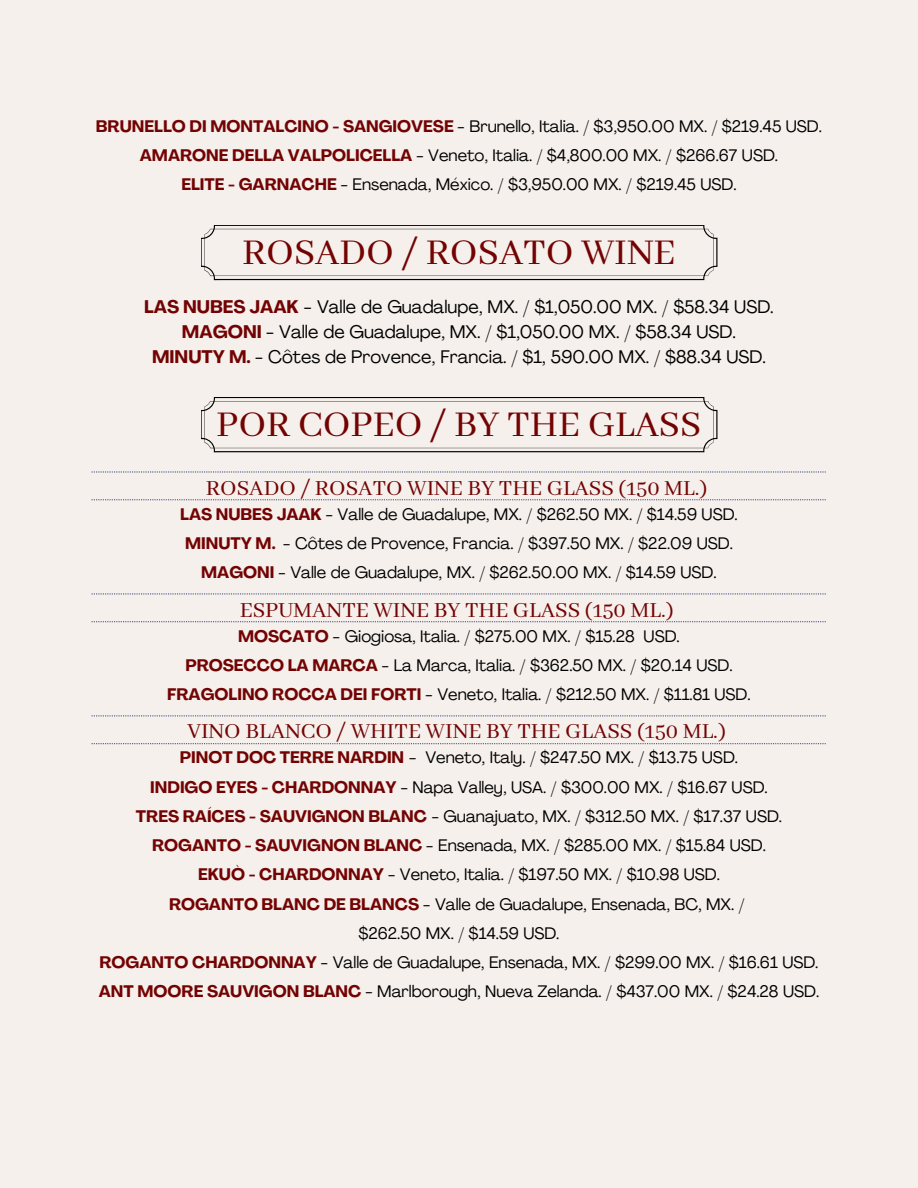
<style>
.page{position:relative;width:918px;height:1188px;background:#f5f0ec}
.page>*{position:absolute;margin:0;border:0;box-sizing:border-box;transform-origin:0 0}
.t1{font:40.5px "Abhaya Libre";color:#730303}
.t2{font:24px "Abhaya Libre";color:#730303}
.t3{font:18px/24.8px "Agrandir";color:#000;text-align:center}
.t4{font:16.5px/29.2px "Agrandir";color:#000;text-align:center}
.s1{font-weight:700;color:#730303}
</style>
<div class="page">
<svg style="left:201px;top:225px;width:516px;height:55px"></svg>
<svg style="left:201px;top:397px;width:516px;height:55px"></svg>
<svg style="left:92px;top:471px;width:734px;height:2px"></svg>
<svg style="left:92px;top:499px;width:734px;height:1px"></svg>
<svg style="left:92px;top:593px;width:734px;height:1px"></svg>
<svg style="left:92px;top:621px;width:734px;height:1px"></svg>
<svg style="left:92px;top:715px;width:734px;height:1px"></svg>
<svg style="left:92px;top:743px;width:734px;height:1px"></svg>
<p class="t4" style="left:96px;top:113px;width:728px"><span class="s1">BRUNELLO DI MONTALCINO - SANGIOVESE</span> - Brunello, Italia. / $3,950.00 MX. / $219.45 USD.<br><span class="s1">AMARONE DELLA VALPOLICELLA</span> - Veneto, Italia. / $4,800.00 MX. / $266.67 USD.<br><span class="s1">ELITE - GARNACHE</span> - Ensenada, México. / $3,950.00 MX. / $219.45 USD.</p>
<h1 class="t1" style="left:242px;top:230px;width:435px">ROSADO / ROSATO WINE</h1>
<p class="t3" style="left:144px;top:296px;width:631px"><span class="s1">LAS NUBES JAAK</span> - Valle de Guadalupe, MX. / $1,050.00 MX. / $58.34 USD.<br><span class="s1">MAGONI</span> - Valle de Guadalupe, MX. / $1,050.00 MX. / $58.34 USD.<br><span class="s1">MINUTY M.</span> - Côtes de Provence, Francia. / $1, 590.00 MX. / $88.34 USD.</p>
<h1 class="t1" style="left:216px;top:402px;width:487px">POR COPEO / BY THE GLASS</h1>
<h2 class="t2" style="left:206px;top:474px;width:503px">ROSADO / ROSATO WINE BY THE GLASS (150 ML.)</h2>
<p class="t4" style="left:180px;top:501px;width:559px"><span class="s1">LAS NUBES JAAK</span> - Valle de Guadalupe, MX. / $262.50 MX. / $14.59 USD.<br><span class="s1">MINUTY M.</span> - Côtes de Provence, Francia. / $397.50 MX. / $22.09 USD.<br><span class="s1">MAGONI</span> - Valle de Guadalupe, MX. / $262.50.00 MX. / $14.59 USD.</p>
<h2 class="t2" style="left:240px;top:596px;width:435px">ESPUMANTE WINE BY THE GLASS (150 ML.)</h2>
<p class="t4" style="left:167px;top:623px;width:585px"><span class="s1">MOSCATO</span> - Giogiosa, Italia. / $275.00 MX. / $15.28 USD.<br><span class="s1">PROSECCO LA MARCA</span> - La Marca, Italia. / $362.50 MX. / $20.14 USD.<br><span class="s1">FRAGOLINO ROCCA DEI FORTI</span> - Veneto, Italia. / $212.50 MX. / $11.81 USD.</p>
<h2 class="t2" style="left:187px;top:718px;width:540px">VINO BLANCO / WHITE WINE BY THE GLASS (150 ML.)</h2>
<p class="t4" style="left:99px;top:745px;width:722px"><span class="s1">PINOT DOC TERRE NARDIN</span> - Veneto, Italy. / $247.50 MX. / $13.75 USD.<br><span class="s1">INDIGO EYES - CHARDONNAY</span> - Napa Valley, USA. / $300.00 MX. / $16.67 USD.<br><span class="s1">TRES RAÍCES - SAUVIGNON BLANC</span> - Guanajuato, MX. / $312.50 MX. / $17.37 USD.<br><span class="s1">ROGANTO - SAUVIGNON BLANC</span> - Ensenada, MX. / $285.00 MX. / $15.84 USD.<br><span class="s1">EKUÒ - CHARDONNAY</span> - Veneto, Italia. / $197.50 MX. / $10.98 USD.<br><span class="s1">ROGANTO BLANC DE BLANCS</span> - Valle de Guadalupe, Ensenada, BC, MX. /<br>$262.50 MX. / $14.59 USD.<br><span class="s1">ROGANTO CHARDONNAY</span> - Valle de Guadalupe, Ensenada, MX. / $299.00 MX. / $16.61 USD.<br><span class="s1">ANT MOORE SAUVIGON BLANC</span> - Marlborough, Nueva Zelanda. / $437.00 MX. / $24.28 USD.</p>
</div>
